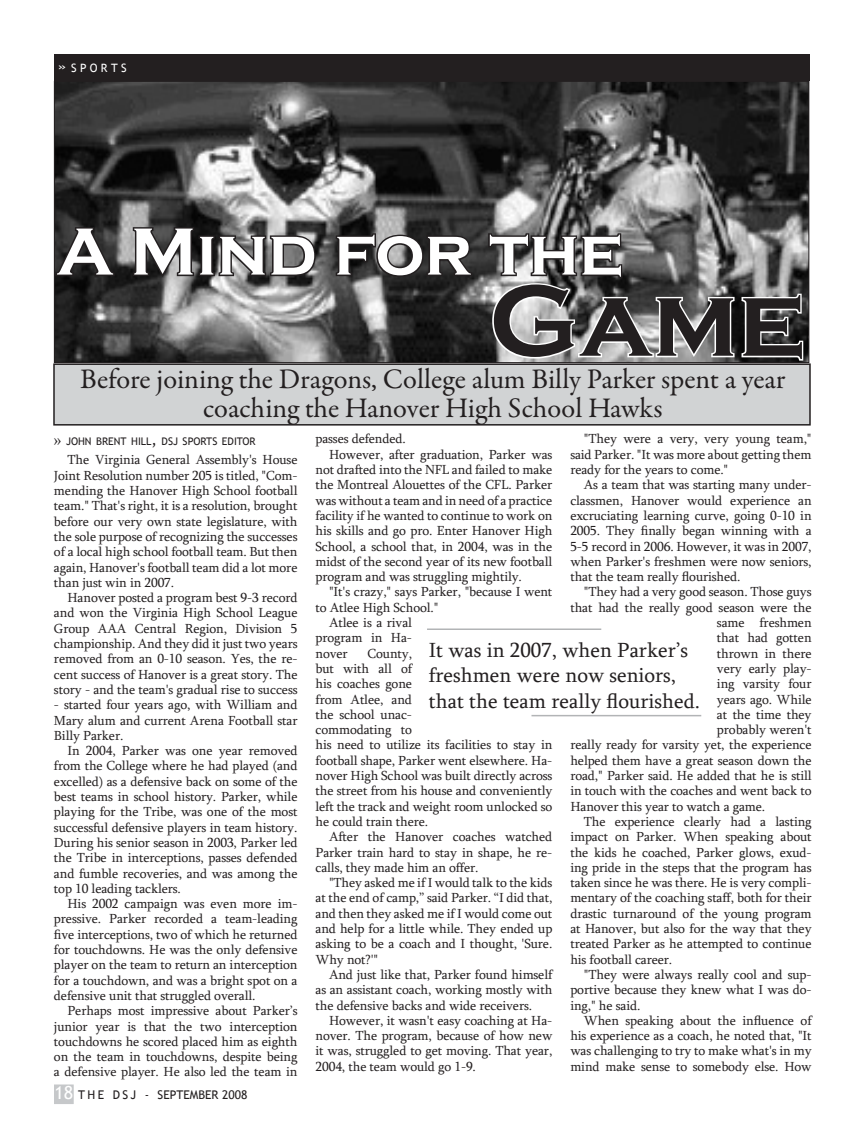
<style>
.page{position:relative;width:864px;height:1134px;background:#fff}
.page>*{position:absolute;margin:0;border:0;box-sizing:border-box;transform-origin:0 0}
.t1{font:700 105px "Copperplate Gothic";color:#231f20}
.t2{font:700 69px "Copperplate Gothic";color:#fff}
.t3{font:28.5px/28.5px "Garamond Premr Pro";color:#231f20;text-align:center}
.t4{font:21px/25.2px "Sylfaen";color:#231f20}
.t5{font:13.5px/15.3px "Sylfaen";letter-spacing:-.01em;color:#231f20;text-align:justify}
.t6{font:12px "Trebuchet MS";color:#231f20}
.t7{font:11.55px "Trebuchet MS";letter-spacing:.285em;color:#fff}
.t8{font:10.5px "Trebuchet MS";color:#231f20}
.s1{font-size:16.5px}
.s2{font-family:"Times New Roman";font-size:15px}
.s3{font-size:15px}
.s4{font-size:18px;color:#fff}
</style>
<div class="page">
<div style="left:54px;top:364px;width:756px;height:61px;background:#d1d3d4"></div>
<div style="left:53px;top:363px;width:758px;height:63px;border:1px solid #231f20"></div>
<div style="left:55px;top:1085px;width:18px;height:18px;background:#c6c8ca"></div>
<div style="left:54px;top:1085px;width:20px;height:19px;border:1px solid #c6c8ca"></div>
<div style="left:55px;top:55px;width:754px;height:25px;background:#231f20"></div>
<div style="left:54px;top:54px;width:756px;height:27px;border:1px solid #231f20"></div>
<img style="left:56px;top:83px;width:751px;height:278px">
<svg style="left:54px;top:226px;width:751px;height:136px;background:#666565"></svg>
<hr style="left:427px;top:628px;width:174px;height:2px;background:#b2b4b6">
<hr style="left:532px;top:715px;width:169px;height:1px;background:#b2b4b6">
<p class="t7" style="left:58px;top:64px;width:70px"><span class="s1">»</span> SPORTS</p>
<h2 class="t2" style="left:57px;top:210px;width:568px">A Mind for the</h2>
<h1 class="t1" style="left:489px;top:258px;width:318px">Game</h1>
<h3 class="t3" style="left:80px;top:368px;width:707px">Before joining the Dragons, College alum Billy Parker spent a year coaching the Hanover High School Hawks</h3>
<p class="t8" style="left:54px;top:437px;width:203px"><span class="s2">»</span> JOHN BRENT HILL<span class="s3">,</span> DSJ SPORTS EDITOR</p>
<p class="t5" style="left:54px;top:454px;width:245px;text-indent:13px">The Virginia General Assembly's House Joint Resolution number 205 is titled, "Com&shy;mending the Hanover High School football team." That's right, it is a resolution, brought before our very own state legislature, with the sole purpose of recognizing the successes of a local high school football team. But then again, Hanover's football team did a lot more than just win in 2007.</p>
<p class="t5" style="left:54px;top:591px;width:245px;text-indent:13px">Hanover posted a program best 9-3 record and won the Virginia High School League Group AAA Central Region, Division 5 championship. And they did it just two years removed from an 0-10 season. Yes, the re&shy;cent success of Hanover is a great story. The story - and the team's gradual rise to success</p>
<p class="t5" style="left:54px;top:698px;width:245px">- started four years ago, with William and Mary alum and current Arena Football star Billy Parker.</p>
<p class="t5" style="left:54px;top:744px;width:245px;text-indent:13px">In 2004, Parker was one year removed from the College where he had played (and excelled) as a defensive back on some of the best teams in school history. Parker, while playing for the Tribe, was one of the most successful defensive players in team history.<br>During his senior season in 2003, Parker led the Tribe in interceptions, passes defended and fumble recoveries, and was among the top 10 leading tacklers.</p>
<p class="t5" style="left:54px;top:897px;width:245px;text-indent:13px">His 2002 campaign was even more im&shy;pressive. Parker recorded a team-leading five interceptions, two of which he returned for touchdowns. He was the only defensive player on the team to return an interception for a touchdown, and was a bright spot on a defensive unit that struggled overall.</p>
<p class="t5" style="left:54px;top:1004px;width:245px;text-indent:14px">Perhaps most impressive about Parker’s junior year is that the two interception touchdowns he scored placed him as eighth on the team in touchdowns, despite being a defensive player. He also led the team in</p>
<p class="t6" style="left:55px;top:1091px;width:194px"><span class="s4">18</span> T H E D S J - SEPTEMBER 2008</p>
<p class="t5" style="left:316px;top:433px;width:92px">passes defended.</p>
<p class="t5" style="left:329px;top:448px;width:225px">However, after graduation, Parker was</p>
<p class="t5" style="left:316px;top:463px;width:238px">not drafted into the NFL and failed to make</p>
<p class="t5" style="left:316px;top:478px;width:238px">the Montreal Alouettes of the CFL. Parker</p>
<p class="t5" style="left:316px;top:494px;width:238px">was without a team and in need of a practice</p>
<p class="t5" style="left:316px;top:509px;width:238px">facility if he wanted to continue to work on</p>
<p class="t5" style="left:316px;top:524px;width:238px">his skills and go pro. Enter Hanover High</p>
<p class="t5" style="left:316px;top:540px;width:238px">School, a school that, in 2004, was in the</p>
<p class="t5" style="left:316px;top:555px;width:238px">midst of the second year of its new football</p>
<p class="t5" style="left:316px;top:570px;width:208px">program and was struggling mightily.</p>
<p class="t5" style="left:329px;top:586px;width:225px">"It's crazy," says Parker, "because I went</p>
<p class="t5" style="left:316px;top:601px;width:125px">to Atlee High School."</p>
<p class="t5" style="left:329px;top:616px;width:85px">Atlee is a rival</p>
<p class="t5" style="left:316px;top:631px;width:98px">program in Ha-</p>
<p class="t5" style="left:316px;top:647px;width:34px">nover</p>
<p class="t5" style="left:570px;top:433px;width:243px;text-indent:14px">"They were a very, very young team," said Parker. "It was more about getting them ready for the years to come."</p>
<p class="t5" style="left:570px;top:478px;width:243px;text-indent:14px">As a team that was starting many under&shy;classmen, Hanover would experience an excruciating learning curve, going 0-10 in 2005. They finally began winning with a 5-5 record in 2006. However, it was in 2007, when Parker's freshmen were now seniors, that the team really flourished.</p>
<p class="t5" style="left:584px;top:586px;width:229px">"They had a very good season. Those guys</p>
<p class="t5" style="left:570px;top:601px;width:243px">that had the really good season were the</p>
<p class="t5" style="left:717px;top:616px;width:96px">same freshmen</p>
<p class="t5" style="left:717px;top:631px;width:96px">that had gotten</p>
<p class="t5" style="left:717px;top:647px;width:96px">thrown in there</p>
<p class="t5" style="left:717px;top:662px;width:96px">very early play-</p>
<p class="t5" style="left:717px;top:677px;width:96px">ing varsity four</p>
<p class="t5" style="left:717px;top:693px;width:96px">years ago. While</p>
<p class="t5" style="left:717px;top:708px;width:96px">at the time they</p>
<p class="t5" style="left:717px;top:723px;width:96px">probably weren't</p>
<p class="t5" style="left:570px;top:739px;width:243px">really ready for varsity yet, the experience</p>
<p class="t5" style="left:570px;top:754px;width:243px">helped them have a great season down the</p>
<p class="t5" style="left:570px;top:769px;width:243px">road," Parker said. He added that he is still</p>
<p class="t5" style="left:570px;top:784px;width:243px">in touch with the coaches and went back to</p>
<p class="t5" style="left:570px;top:800px;width:196px">Hanover this year to watch a game.</p>
<p class="t5" style="left:584px;top:815px;width:229px">The experience clearly had a lasting</p>
<p class="t5" style="left:570px;top:830px;width:243px">impact on Parker. When speaking about</p>
<p class="t5" style="left:570px;top:846px;width:243px">the kids he coached, Parker glows, exud-</p>
<p class="t5" style="left:570px;top:861px;width:243px">ing pride in the steps that the program has</p>
<p class="t5" style="left:570px;top:876px;width:243px">taken since he was there. He is very compli-</p>
<p class="t5" style="left:570px;top:892px;width:243px">mentary of the coaching staff, both for their</p>
<p class="t5" style="left:570px;top:907px;width:243px">drastic turnaround of the young program</p>
<p class="t5" style="left:570px;top:922px;width:243px">at Hanover, but also for the way that they</p>
<p class="t5" style="left:570px;top:937px;width:243px">treated Parker as he attempted to continue</p>
<p class="t5" style="left:570px;top:953px;width:103px">his football career.</p>
<p class="t5" style="left:584px;top:968px;width:229px">"They were always really cool and sup-</p>
<p class="t5" style="left:570px;top:983px;width:243px">portive because they knew what I was do-</p>
<p class="t5" style="left:570px;top:999px;width:72px">ing," he said.</p>
<p class="t5" style="left:584px;top:1014px;width:229px">When speaking about the influence of</p>
<p class="t5" style="left:570px;top:1029px;width:243px">his experience as a coach, he noted that, "It</p>
<p class="t5" style="left:570px;top:1045px;width:243px">was challenging to try to make what's in my</p>
<p class="t5" style="left:570px;top:1060px;width:243px">mind make sense to somebody else. How</p>
<h3 class="t4" style="left:429px;top:640px;width:273px">It was in 2007, when Parker’s freshmen were now seniors, that the team really flourished.</h3>
<p class="t5" style="left:316px;top:647px;width:238px;text-align:left;text-indent:52px">County,<br>but with all of<br>his coaches gone<br>from Atlee, and<br>the school unac-<br>commodating to<br>his need to utilize its facilities to stay in football shape, Parker went elsewhere. Ha&shy;nover High School was built directly across the street from his house and conveniently left the track and weight room unlocked so he could train there.</p>
<p class="t5" style="left:316px;top:830px;width:238px;text-indent:14px">After the Hanover coaches watched Parker train hard to stay in shape, he re&shy;calls, they made him an offer.</p>
<p class="t5" style="left:316px;top:876px;width:238px;text-indent:14px">"They asked me if I would talk to the kids at the end of camp,” said Parker. “I did that, and then they asked me if I would come out and help for a little while. They ended up asking to be a coach and I thought, 'Sure.<br>Why not?'"</p>
<p class="t5" style="left:316px;top:968px;width:238px;text-indent:14px">And just like that, Parker found himself as an assistant coach, working mostly with the defensive backs and wide receivers.</p>
<p class="t5" style="left:316px;top:1014px;width:238px;text-indent:14px">However, it wasn't easy coaching at Ha&shy;nover. The program, because of how new it was, struggled to get moving. That year, 2004, the team would go 1-9.</p>
</div>
